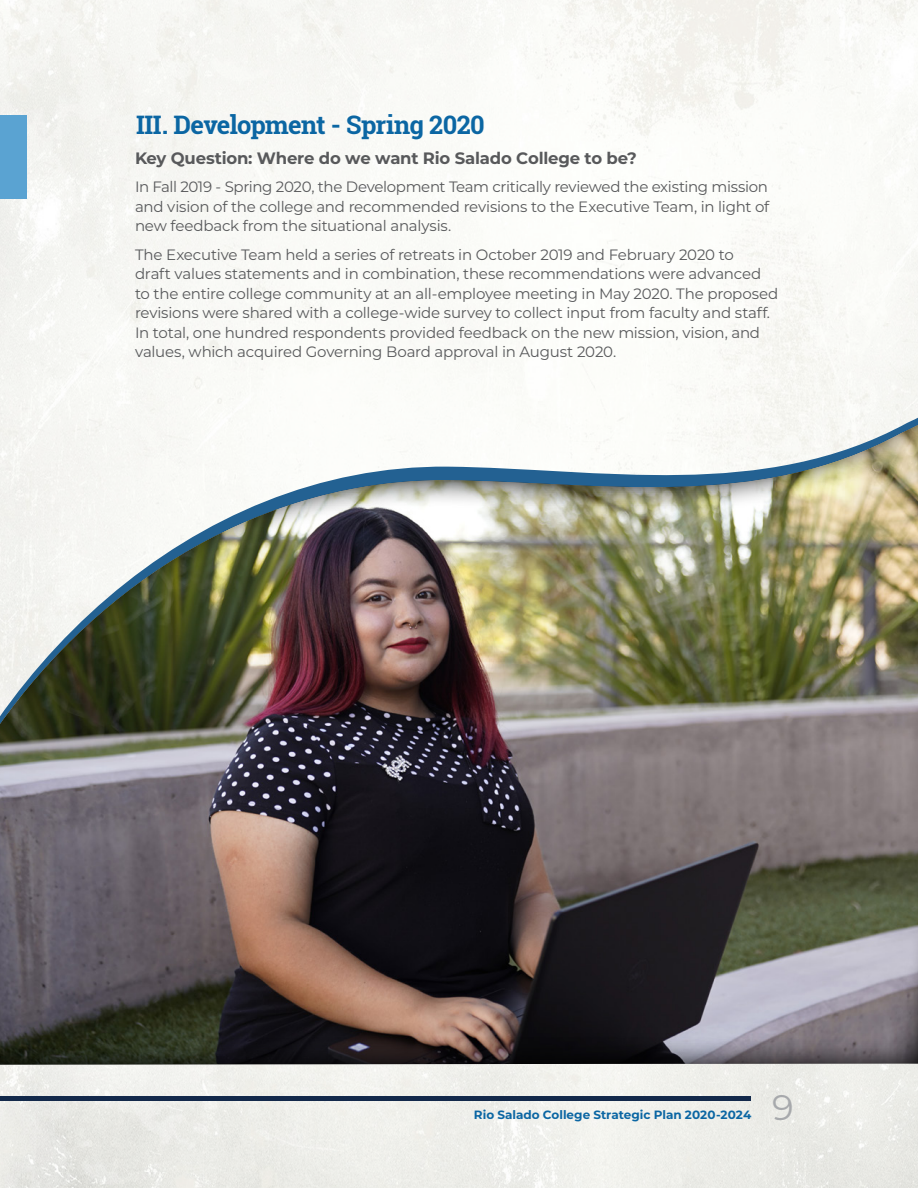
<style>
.page{position:relative;width:918px;height:1188px;background:#fff}
.page>*{position:absolute;margin:0;border:0;box-sizing:border-box;transform-origin:0 0}
.t1{font:35.4px "Montserrat";color:#a7a9ac}
.t2{font:700 25.5px "Roboto Slab";letter-spacing:-.025em;color:#0b66a3}
.t3{font:700 16.5px "Montserrat";letter-spacing:-.015em;color:#58595b}
.t4{font:15px/19.5px "Montserrat";letter-spacing:-.015em;color:#58595b;text-align:justify}
.t5{font:700 12px "Montserrat";color:#0b66a3}
</style>
<div class="page">
<img style="left:0;top:0;width:918px;height:1188px">
<div style="left:0;top:1096px;width:750px;height:5px;background:#13294b"></div>
<div style="left:0;top:116px;width:27px;height:83px;background:#5aa3d2"></div>
<img style="left:0;top:260px;width:918px;height:807px">
<h2 class="t2" style="left:136px;top:107px;width:350px">III. Development - Spring 2020</h2>
<p class="t3" style="left:135px;top:146px;width:503px">Key Question: Where do we want Rio Salado College to be?</p>
<p class="t4" style="left:135px;top:177px;width:636px">In Fall 2019 - Spring 2020, the Development Team critically reviewed the existing mission and vision of the college and recommended revisions to the Executive Team, in light of new feedback from the situational analysis.</p>
<p class="t4" style="left:135px;top:244px;width:645px;text-align:left">The Executive Team held a series of retreats in October 2019 and February 2020 to<br>draft values statements and in combination, these recommendations were advanced to the entire college community at an all-employee meeting in May 2020. The proposed revisions were shared with a college-wide survey to collect input from faculty and staff.<br>In total, one hundred respondents provided feedback on the new mission, vision, and values, which acquired Governing Board approval in August 2020.</p>
<p class="t5" style="left:474px;top:1106px;width:279px">Rio Salado College Strategic Plan 2020-2024</p>
<h1 class="t1" style="left:772px;top:1083px;width:23px">9</h1>
</div>
